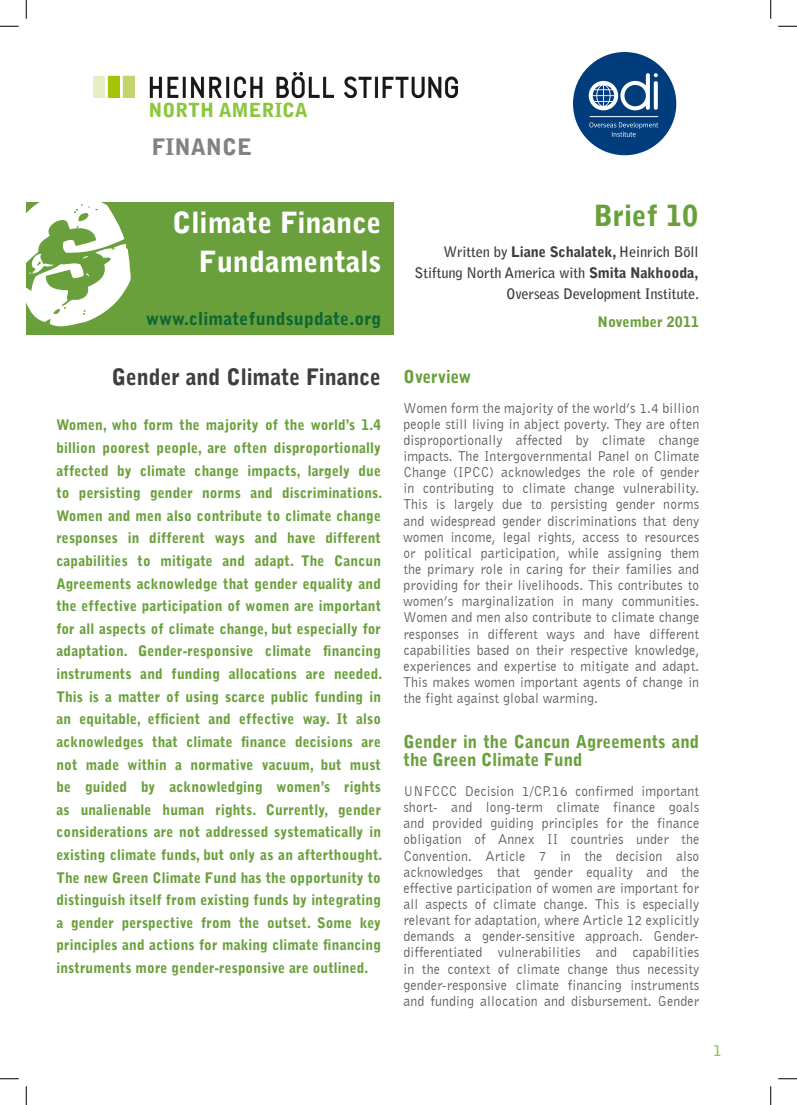
<style>
.page{position:relative;width:797px;height:1105px;background:#fff}
.page>*{position:absolute;margin:0;border:0;box-sizing:border-box;transform-origin:0 0}
.t1{font:900 29px "Bell Gothic Std";color:#fff}
.t2{font:900 29px "Bell Gothic Std";color:#6aa03c}
.t3{font:900 22.62px "Bell Gothic Std";color:#3e3e3f;scale:.95 1}
.t4{font:900 22.62px "Bell Gothic Std";color:#808285}
.t5{font:900 19.38px "Bell Gothic Std";color:#8bc63e}
.t6{font:900 17.75px/17.8px "Bell Gothic Std";color:#6aa03c;scale:.95 1}
.t7{font:900 17.75px "Bell Gothic Std";letter-spacing:.01em;color:#0c6734}
.t8{font:14.5px/16.1px "Bell Gothic BT";letter-spacing:.01em;color:#57585a;text-align:justify;scale:.95 1}
.t9{font:900 14.5px/22.6px "Bell Gothic Std";letter-spacing:.01em;color:#6aa03c;text-align:justify;scale:.95 1}
.t10{font:700 14.5px/21px "Bell Gothic Std";letter-spacing:-.01em;color:#3e3e3f;text-align:right}
.t11{font:900 14.5px "Bell Gothic Std";letter-spacing:.01em;color:#6aa03c}
.t12{font:700 14.5px "Bell Gothic Std";color:#8bc63e}
.s1{font-weight:900}
</style>
<div class="page">
<div style="left:573px;top:52px;width:103px;height:103px;background:#013d7d;border-radius:50%"></div>
<hr style="left:589px;top:116px;width:69px;height:1px;background:#fff">
<svg style="left:589px;top:122px;width:69px;height:15px"></svg>
<svg style="left:588px;top:73px;width:70px;height:37px"></svg>
<img style="left:93px;top:72px;width:364px;height:26px">
<div style="left:26px;top:203px;width:368px;height:132px;background:#6aa03c"></div>
<svg style="left:26px;top:203px;width:105px;height:124px"></svg>
<svg style="left:0;top:25px;width:19px;height:2px"></svg>
<svg style="left:778px;top:25px;width:19px;height:2px"></svg>
<svg style="left:0;top:1078px;width:19px;height:1px"></svg>
<svg style="left:778px;top:1078px;width:19px;height:1px"></svg>
<svg style="left:25px;top:0;width:2px;height:19px"></svg>
<svg style="left:25px;top:1086px;width:2px;height:19px"></svg>
<svg style="left:770px;top:0;width:1px;height:19px"></svg>
<svg style="left:770px;top:1086px;width:1px;height:19px"></svg>
<p class="t5" style="left:148px;top:99px;width:161px">NORTH AMERICA</p>
<p class="t4" style="left:152px;top:133px;width:102px">FINANCE</p>
<p class="t1" style="left:172px;top:205px;width:211px">Climate Finance</p>
<p class="t2" style="left:593px;top:199px;width:106px">Brief 10</p>
<p class="t1" style="left:199px;top:244px;width:184px">Fundamentals</p>
<p class="t7" style="left:146px;top:308px;width:237px">www.climatefundsupdate.org</p>
<p class="t10" style="left:414px;top:241px;width:286px">Written by <span class="s1">Liane Schalatek,</span> Heinrich Böll<br>Stiftung North America with <span class="s1">Smita Nakhooda,<br></span>Overseas Development Institute.</p>
<p class="t11" style="left:597px;top:313px;width:103px">November 2011</p>
<p class="t3" style="left:112px;top:364px;width:285px">Gender and Climate Finance</p>
<p class="t9" style="left:56px;top:414px;width:344px">Women, who form the majority of the world’s 1.4 billion poorest people, are often disproportionally affected by climate change impacts, largely due to persisting gender norms and discriminations.<br>Women and men also contribute to climate change responses in different ways and have different capabilities to mitigate and adapt. The Cancun Agreements acknowledge that gender equality and the effective participation of women are important for all aspects of climate change, but especially for adaptation. Gender-responsive climate financing instruments and funding allocations are needed.<br>This is a matter of using scarce public funding in an equitable, efficient and effective way. It also acknowledges that climate finance decisions are not made within a normative vacuum, but must be guided by acknowledging women’s rights as unalienable human rights. Currently, gender considerations are not addressed systematically in existing climate funds, but only as an afterthought.<br>The new Green Climate Fund has the opportunity to distinguish itself from existing funds by integrating a gender perspective from the outset. Some key principles and actions for making climate financing instruments more gender-responsive are outlined.</p>
<p class="t6" style="left:403px;top:368px;width:73px">Overview</p>
<p class="t8" style="left:403px;top:399px;width:313px">Women form the majority of the world’s 1.4 billion people still living in abject poverty. They are often disproportionally affected by climate change impacts. The Intergovernmental Panel on Climate Change (IPCC) acknowledges the role of gender in contributing to climate change vulnerability.<br>This is largely due to persisting gender norms and widespread gender discriminations that deny women income, legal rights, access to resources or political participation, while assigning them the primary role in caring for their families and providing for their livelihoods. This contributes to women’s marginalization in many communities.<br>Women and men also contribute to climate change responses in different ways and have different capabilities based on their respective knowledge, experiences and expertise to mitigate and adapt.<br>This makes women important agents of change in the fight against global warming.</p>
<p class="t6" style="left:403px;top:733px;width:313px">Gender in the Cancun Agreements and the Green Climate Fund</p>
<p class="t8" style="left:403px;top:783px;width:313px">UNFCCC Decision 1/CP.16 confirmed important short- and long-term climate finance goals and provided guiding principles for the finance obligation of Annex II countries under the Convention. Article 7 in the decision also acknowledges that gender equality and the effective participation of women are important for all aspects of climate change. This is especially relevant for adaptation, where Article 12 explicitly demands a gender-sensitive approach. Gender&shy;differentiated vulnerabilities and capabilities in the context of climate change thus necessity gender-responsive climate financing instruments and funding allocation and disbursement. Gender</p>
<p class="t12" style="left:713px;top:1042px;width:10px">1</p>
</div>
